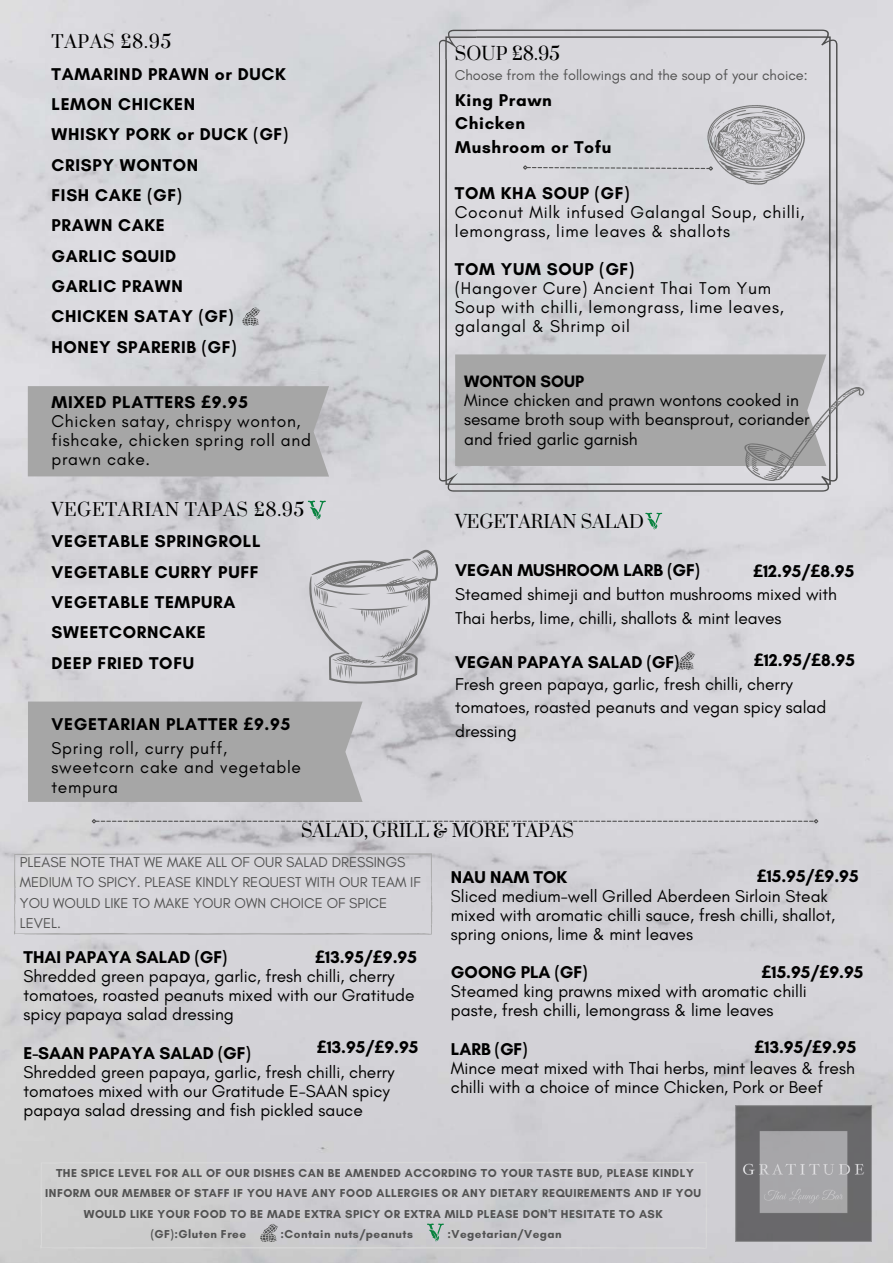
<style>
.page{position:relative;width:893px;height:1264px;background:#fff}
.page>*{position:absolute;margin:0;border:0;box-sizing:border-box;transform-origin:0 0}
.t1{font:17.4px/19px "Glacial Indifference";color:#000}
.t2{font:700 17.4px/30.3px "Glacial Indifference";letter-spacing:.04em;color:#000}
.t3{font:17.4px/19px "Glacial Indifference";letter-spacing:.04em;color:#000}
.t4{font:700 17.4px "Glacial Indifference";color:#000}
.t5{font:17.4px "Prata";color:#000}
.t6{font:17.4px "Prata";letter-spacing:.04em;color:#000}
.t7{font:700 16.8px "Glacial Indifference";color:#000}
.t8{font:14.55px/20.2px "Glacial Indifference";color:#525252}
.t9{font:700 11.7px "Glacial Indifference";letter-spacing:.04em;color:#525252}
.s1{font-weight:700}
.s2{font-family:"Noto Sans";font-weight:700}
.s3{font-family:"Noto Sans"}
.s4{font-weight:400}
</style>
<div class="page">
<svg style="left:438px;top:30px;width:399px;height:461px;background:#d0d0d4"></svg>
<div style="left:28px;top:386px;width:301px;height:90px;background:#a6a6a6"></div>
<div style="left:28px;top:701px;width:334px;height:101px;background:#a6a6a6"></div>
<img style="left:735px;top:1105px;width:136px;height:136px">
<svg style="left:91px;top:818px;width:728px;height:6px;background:#c0bfc4"></svg>
<div style="left:40px;top:1161px;width:667px;height:88px;background:#cecdd0"></div>
<svg style="left:677px;top:651px;width:18px;height:18px"></svg>
<svg style="left:242px;top:307px;width:18px;height:18px"></svg>
<svg style="left:260px;top:1223px;width:18px;height:18px"></svg>
<svg style="left:308px;top:500px;width:18px;height:20px"></svg>
<svg style="left:645px;top:513px;width:17px;height:16px"></svg>
<svg style="left:427px;top:1223px;width:17px;height:18px"></svg>
<svg style="left:309px;top:550px;width:129px;height:133px;background:#c2c1c6"></svg>
<svg style="left:522px;top:105px;width:282px;height:80px;background:#cbcbcf"></svg>
<svg style="left:455px;top:354px;width:417px;height:129px;background:#afafb0"></svg>
<div style="left:14px;top:853px;width:418px;height:82px;background:#d6d5da"></div>
<p class="t5" style="left:51px;top:31px;width:121px">TAPAS £8.95</p>
<p class="t2" style="left:51px;top:58px;width:238px">TAMARIND PRAWN or DUCK<br>LEMON CHICKEN<br>WHISKY PORK or DUCK (GF)<br>CRISPY WONTON<br>FISH CAKE (GF)<br>PRAWN CAKE<br>GARLIC SQUID<br>GARLIC PRAWN<br>CHICKEN SATAY (GF)<br>HONEY SPARERIB (GF)</p>
<p class="t3" style="left:51px;top:392px;width:261px"><span class="s1">MIXED PLATTERS</span> <span class="s2">£</span><span class="s1">9.95<br></span>Chicken satay, chrispy wonton, fishcake, chicken spring roll and prawn cake.</p>
<p class="t6" style="left:51px;top:498px;width:254px">VEGETARIAN TAPAS £8.95</p>
<p class="t2" style="left:51px;top:526px;width:210px">VEGETABLE SPRINGROLL<br>VEGETABLE CURRY PUFF<br>VEGETABLE TEMPURA<br>SWEETCORNCAKE<br>DEEP FRIED TOFU</p>
<p class="t2" style="left:51px;top:711px;width:240px;line-height:24.8px">VEGETARIAN PLATTER <span class="s3">£</span>9.95<br><span class="s4">Spring roll, curry puff,</span></p>
<p class="t3" style="left:51px;top:757px;width:251px">sweetcorn cake and vegetable tempura</p>
<p class="t5" style="left:455px;top:43px;width:106px">SOUP £8.95</p>
<p class="t8" style="left:455px;top:65px;width:354px">Choose from the followings and the soup of your choice:</p>
<p class="t2" style="left:455px;top:88px;width:158px;line-height:23.5px">King Prawn<br>Chicken<br>Mushroom or Tofu</p>
<p class="t2" style="left:455px;top:177px;width:176px">TOM KHA SOUP (GF)</p>
<p class="t3" style="left:455px;top:202px;width:351px">Coconut Milk infused Galangal Soup, chilli, lemongrass, lime leaves &amp; shallots</p>
<p class="t2" style="left:455px;top:254px;width:181px">TOM YUM SOUP (GF)</p>
<p class="t3" style="left:455px;top:278px;width:330px">(Hangover Cure) Ancient Thai Tom Yum<br>Soup with chilli, lemongrass, lime leaves, galangal &amp; Shrimp oil</p>
<p class="t7" style="left:464px;top:371px;width:121px">WONTON SOUP</p>
<p class="t1" style="left:464px;top:391px;width:347px">Mince chicken and prawn wontons cooked in sesame broth soup with beansprout, coriander and fried garlic garnish</p>
<p class="t5" style="left:455px;top:510px;width:190px">VEGETARIAN SALAD</p>
<p class="t4" style="left:455px;top:559px;width:246px">VEGAN MUSHROOM LARB (GF)</p>
<p class="t1" style="left:455px;top:582px;width:383px;line-height:23.5px">Steamed shimeji and button mushrooms mixed with<br>Thai herbs, lime, chilli, shallots &amp; mint leaves</p>
<p class="t4" style="left:455px;top:652px;width:225px">VEGAN PAPAYA SALAD (GF)</p>
<p class="t1" style="left:455px;top:672px;width:372px;line-height:23.5px">Fresh green papaya, garlic, fresh chilli, cherry tomatoes, roasted peanuts and vegan spicy salad dressing</p>
<p class="t2" style="left:753px;top:555px;width:103px"><span class="s3">£</span>12.95/<span class="s3">£</span>8.95</p>
<p class="t2" style="left:753px;top:644px;width:103px"><span class="s3">£</span>12.95/<span class="s3">£</span>8.95</p>
<p class="t5" style="left:301px;top:819px;width:274px">SALAD, GRILL &amp; MORE TAPAS</p>
<p class="t8" style="left:20px;top:852px;width:402px">PLEASE NOTE THAT WE MAKE ALL OF OUR SALAD DRESSINGS MEDIUM TO SPICY. PLEASE KINDLY REQUEST WITH OUR TEAM IF YOU WOULD LIKE TO MAKE YOUR OWN CHOICE OF SPICE LEVEL.</p>
<p class="t2" style="left:315px;top:941px;width:103px"><span class="s3">£</span>13.95/<span class="s3">£</span>9.95</p>
<p class="t4" style="left:23px;top:946px;width:205px">THAI PAPAYA SALAD (GF)</p>
<p class="t1" style="left:23px;top:966px;width:392px">Shredded green papaya, garlic, fresh chilli, cherry tomatoes, roasted peanuts mixed with our Gratitude spicy papaya salad dressing</p>
<p class="t4" style="left:23px;top:1042px;width:229px">E-SAAN PAPAYA SALAD (GF)</p>
<p class="t1" style="left:23px;top:1062px;width:372px">Shredded green papaya, garlic, fresh chilli, cherry tomatoes mixed with our Gratitude E-SAAN spicy papaya salad dressing and fish pickled sauce</p>
<p class="t2" style="left:317px;top:1032px;width:103px"><span class="s3">£</span>13.95/<span class="s3">£</span>9.95</p>
<p class="t2" style="left:756px;top:861px;width:103px"><span class="s3">£</span>15.95/<span class="s3">£</span>9.95</p>
<p class="t4" style="left:451px;top:866px;width:118px">NAU NAM TOK</p>
<p class="t1" style="left:451px;top:886px;width:386px">Sliced medium-well Grilled Aberdeen Sirloin Steak mixed with aromatic chilli sauce, fresh chilli, shallot, spring onions, lime &amp; mint leaves</p>
<p class="t4" style="left:451px;top:961px;width:138px">GOONG PLA (GF)</p>
<p class="t1" style="left:451px;top:981px;width:357px">Steamed king prawns mixed with aromatic chilli paste, fresh chilli, lemongrass &amp; lime leaves</p>
<p class="t2" style="left:451px;top:1033px;width:78px">LARB (GF)</p>
<p class="t1" style="left:451px;top:1058px;width:405px">Mince meat mixed with Thai herbs, mint leaves &amp; fresh chilli with a choice of mince Chicken, Pork or Beef</p>
<p class="t2" style="left:761px;top:956px;width:103px"><span class="s3">£</span>15.95/<span class="s3">£</span>9.95</p>
<p class="t2" style="left:754px;top:1032px;width:103px"><span class="s3">£</span>13.95/<span class="s3">£</span>9.95</p>
<p class="t9" style="left:56px;top:1165px;width:639px">THE SPICE LEVEL FOR ALL OF OUR DISHES CAN BE AMENDED ACCORDING TO YOUR TASTE BUD, PLEASE KINDLY</p>
<p class="t9" style="left:45px;top:1185px;width:657px">INFORM OUR MEMBER OF STAFF IF YOU HAVE ANY FOOD ALLERGIES OR ANY DIETARY REQUIREMENTS AND IF YOU</p>
<p class="t9" style="left:84px;top:1206px;width:580px">WOULD LIKE YOUR FOOD TO BE MADE EXTRA SPICY OR EXTRA MILD PLEASE DON'T HESITATE TO ASK</p>
<p class="t9" style="left:151px;top:1226px;width:97px">(GF):Gluten Free</p>
<p class="t9" style="left:280px;top:1226px;width:134px">:Contain nuts/peanuts</p>
<p class="t9" style="left:447px;top:1226px;width:116px">:Vegetarian/Vegan</p>
</div>
